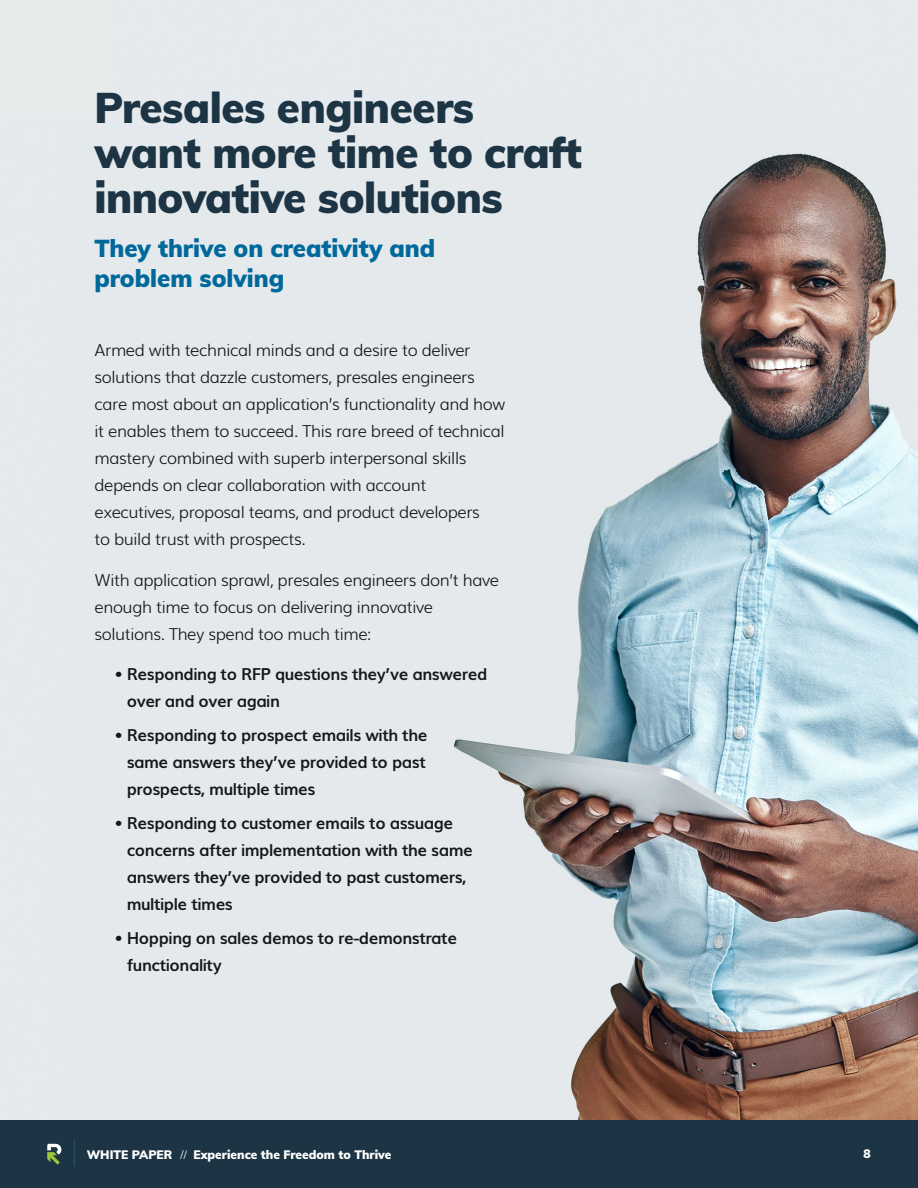
<style>
.page{position:relative;width:918px;height:1188px;background:#fff}
.page>*{position:absolute;margin:0;border:0;box-sizing:border-box;transform-origin:0 0}
.Page_Heading_1{font:900 42px/45px "Muli";letter-spacing:-.01em;color:#1c3443}
.Page_Subhead_1{font:900 24px/30px "Muli";color:#00699b}
._11pt_body{font:300 16.5px/27px "Muli";letter-spacing:-.025em;color:#14171a}
._11pt_Bullet_Copy{font:700 16.5px/27px "Muli";letter-spacing:-.025em;color:#14171a}
.t1{font:900 12px "Muli";color:#fff}
.s1{font-weight:300}
</style>
<div class="page">
<img style="left:0;top:0;width:918px;height:1120px">
<div style="left:0;top:1120px;width:918px;height:68px;background:#1c3443"></div>
<svg style="left:47px;top:1144px;width:14px;height:21px"></svg>
<svg style="left:74px;top:1140px;width:1px;height:26px"></svg>
<p class="Page_Heading_1" style="left:94px;top:84px;width:489px">Presales engineers want more time to craft innovative solutions</p>
<p class="Page_Subhead_1" style="left:94px;top:232px;width:342px">They thrive on creativity and problem solving</p>
<p class="_11pt_body" style="left:94px;top:336px;width:412px">Armed with technical minds and a desire to deliver solutions that dazzle customers, presales engineers care most about an application’s functionality and how it enables them to succeed. This rare breed of technical mastery combined with superb interpersonal skills depends on clear collaboration with account executives, proposal teams, and product developers<br>to build trust with prospects.</p>
<p class="_11pt_body" style="left:94px;top:565px;width:406px">With application sprawl, presales engineers don’t have enough time to focus on delivering innovative solutions. They spend too much time:</p>
<p class="_11pt_Bullet_Copy" style="left:127px;top:660px;width:362px;text-indent:-12px">• Responding to RFP questions they’ve answered over and over again</p>
<p class="_11pt_Bullet_Copy" style="left:127px;top:721px;width:302px;text-align:justify;text-indent:-12px">• Responding to prospect emails with the same answers they’ve provided to past prospects, multiple times</p>
<p class="_11pt_Bullet_Copy" style="left:127px;top:808px;width:348px;text-indent:-12px">• Responding to customer emails to assuage concerns after implementation with the same answers they’ve provided to past customers, multiple times</p>
<p class="_11pt_Bullet_Copy" style="left:127px;top:923px;width:332px;text-indent:-12px">• Hopping on sales demos to re-demonstrate functionality</p>
<p class="t1" style="left:87px;top:1146px;width:306px">WHITE PAPER <span class="s1">//</span> Experience the Freedom to Thrive</p>
<p class="t1" style="left:864px;top:1145px;width:9px">8</p>
</div>
